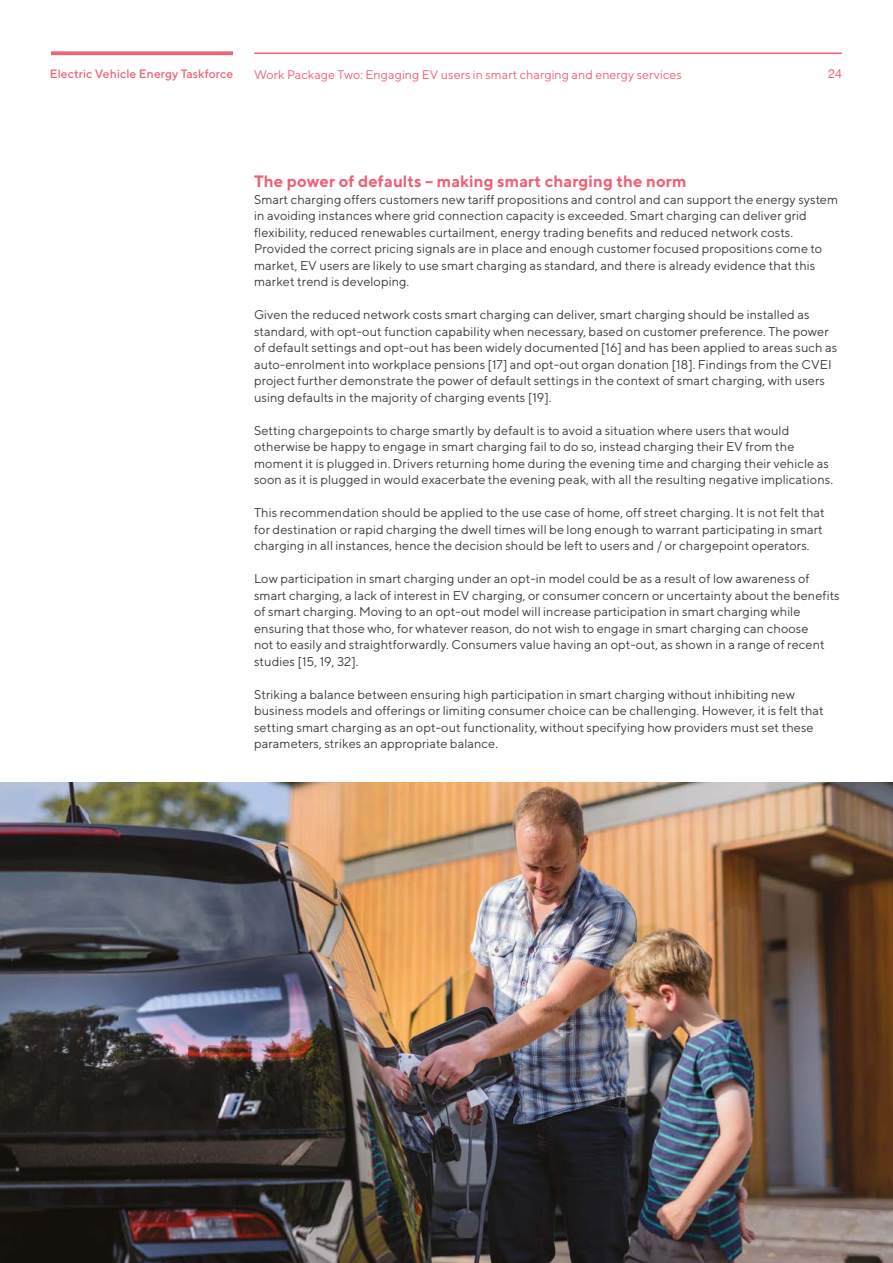
<style>
.page{position:relative;width:893px;height:1263px;background:#fff}
.page>*{position:absolute;margin:0;border:0;box-sizing:border-box;transform-origin:0 0}
.t1{font:700 16.5px "TT Norms";letter-spacing:.005em;color:#ec6277}
.t2{font:12.75px/16.5px "TT Norms";letter-spacing:.005em;color:#3c3c3b}
.t3{font:12.45px "TT Norms";letter-spacing:.005em;color:#ec6277}
.t4{font:12.45px "Helvetica Neue";color:#ec6277}
.t5{font:500 12.15px "TT Norms";letter-spacing:.005em;color:#ec6277}
</style>
<div class="page">
<hr style="left:254px;top:53px;width:588px;height:1px;background:#ec6277">
<svg style="left:51px;top:51px;width:182px;height:4px"></svg>
<img style="left:0;top:782px;width:893px;height:481px">
<p class="t5" style="left:50px;top:66px;width:185px">Electric Vehicle Energy Taskforce</p>
<p class="t3" style="left:254px;top:67px;width:429px">Work Package Two: Engaging EV users in smart charging and energy services</p>
<p class="t4" style="left:828px;top:65px;width:15px">24</p>
<p class="t1" style="left:254px;top:171px;width:434px">The power of defaults – making smart charging the norm</p>
<p class="t2" style="left:254px;top:190px;width:586px">Smart charging offers customers new tariff propositions and control and can support the energy system in avoiding instances where grid connection capacity is exceeded. Smart charging can deliver grid flexibility, reduced renewables curtailment, energy trading benefits and reduced network costs.<br>Provided the correct pricing signals are in place and enough customer focused propositions come to market, EV users are likely to use smart charging as standard, and there is already evidence that this market trend is developing.</p>
<p class="t2" style="left:254px;top:306px;width:585px">Given the reduced network costs smart charging can deliver, smart charging should be installed as standard, with opt-out function capability when necessary, based on customer preference. The power of default settings and opt-out has been widely documented [16] and has been applied to areas such as auto-enrolment into workplace pensions [17] and opt-out organ donation [18]. Findings from the CVEI project further demonstrate the power of default settings in the context of smart charging, with users using defaults in the majority of charging events [19].</p>
<p class="t2" style="left:254px;top:421px;width:580px">Setting chargepoints to charge smartly by default is to avoid a situation where users that would otherwise be happy to engage in smart charging fail to do so, instead charging their EV from the moment it is plugged in. Drivers returning home during the evening time and charging their vehicle as soon as it is plugged in would exacerbate the evening peak, with all the resulting negative implications.</p>
<p class="t2" style="left:254px;top:504px;width:572px">This recommendation should be applied to the use case of home, off street charging. It is not felt that for destination or rapid charging the dwell times will be long enough to warrant participating in smart charging in all instances, hence the decision should be left to users and / or chargepoint operators.</p>
<p class="t2" style="left:254px;top:570px;width:587px">Low participation in smart charging under an opt-in model could be as a result of low awareness of smart charging, a lack of interest in EV charging, or consumer concern or uncertainty about the benefits of smart charging. Moving to an opt-out model will increase participation in smart charging while ensuring that those who, for whatever reason, do not wish to engage in smart charging can choose<br>not to easily and straightforwardly. Consumers value having an opt-out, as shown in a range of recent studies [15, 19, 32].</p>
<p class="t2" style="left:254px;top:685px;width:571px">Striking a balance between ensuring high participation in smart charging without inhibiting new business models and offerings or limiting consumer choice can be challenging. However, it is felt that setting smart charging as an opt-out functionality, without specifying how providers must set these parameters, strikes an appropriate balance.</p>
</div>
